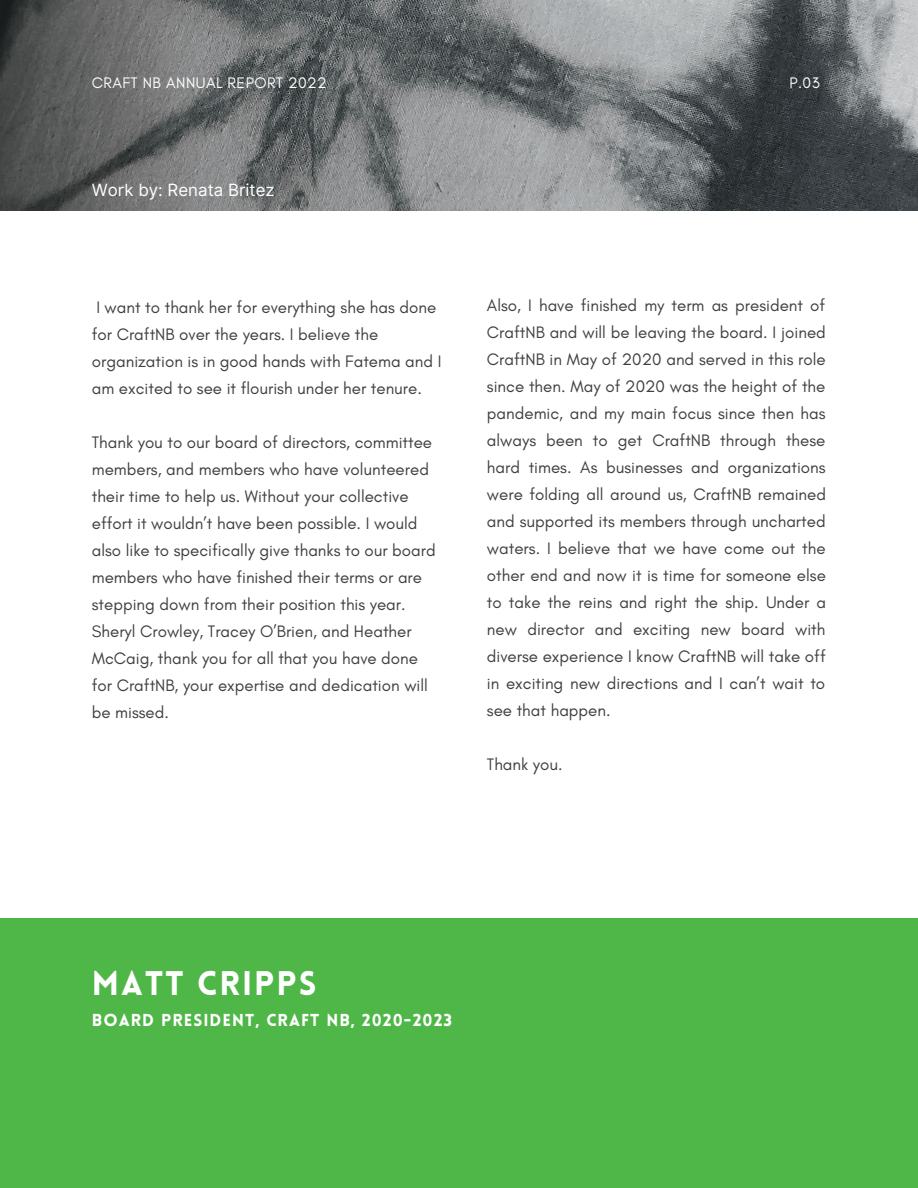
<style>
.page{position:relative;width:918px;height:1188px;background:#fff}
.page>*{position:absolute;margin:0;border:0;box-sizing:border-box;transform-origin:0 0}
.t1{font:900 33.45px "Lovelo";letter-spacing:.06em;color:#fff}
.t2{font:16.95px/27px "Glacial Indifference";color:#3f3f3f}
.t3{font:900 16.95px "Lovelo";letter-spacing:.06em;color:#fff}
.t4{font:16.95px "Inter";color:#fff}
.t5{font:15.6px "Glacial Indifference";letter-spacing:.03em;color:#fff}
</style>
<div class="page">
<div style="left:0;top:919px;width:918px;height:269px;background:#4fb747"></div>
<img style="left:0;top:0;width:918px;height:210px">
<p class="t5" style="left:92px;top:73px;width:237px">CRAFT NB ANNUAL REPORT 2022</p>
<p class="t5" style="left:789px;top:73px;width:32px">P.03</p>
<p class="t4" style="left:92px;top:180px;width:184px">Work by: Renata Britez</p>
<p class="t2" style="left:92px;top:293px;width:351px">I want to thank her for everything she has done for CraftNB over the years. I believe the organization is in good hands with Fatema and I am excited to see it flourish under her tenure.</p>
<p class="t2" style="left:92px;top:428px;width:346px">Thank you to our board of directors, committee members, and members who have volunteered their time to help us. Without your collective effort it wouldn’t have been possible. I would also like to specifically give thanks to our board members who have finished their terms or are stepping down from their position this year.<br>Sheryl Crowley, Tracey O’Brien, and Heather McCaig, thank you for all that you have done for CraftNB, your expertise and dedication will be missed.</p>
<p class="t2" style="left:487px;top:292px;width:341px;text-align:justify">Also, I have finished my term as president of CraftNB and will be leaving the board. I joined CraftNB in May of 2020 and served in this role since then. May of 2020 was the height of the pandemic, and my main focus since then has always been to get CraftNB through these hard times. As businesses and organizations were folding all around us, CraftNB remained and supported its members through uncharted waters. I believe that we have come out the other end and now it is time for someone else to take the reins and right the ship. Under a new director and exciting new board with diverse experience I know CraftNB will take off in exciting new directions and I can’t wait to see that happen.</p>
<p class="t2" style="left:487px;top:751px;width:77px">Thank you.</p>
<p class="t1" style="left:92px;top:970px;width:226px">MATT CRIPPS</p>
<p class="t3" style="left:92px;top:1014px;width:362px">BOARD PRESIDENT, CRAFT NB, 2020-2023</p>
</div>
